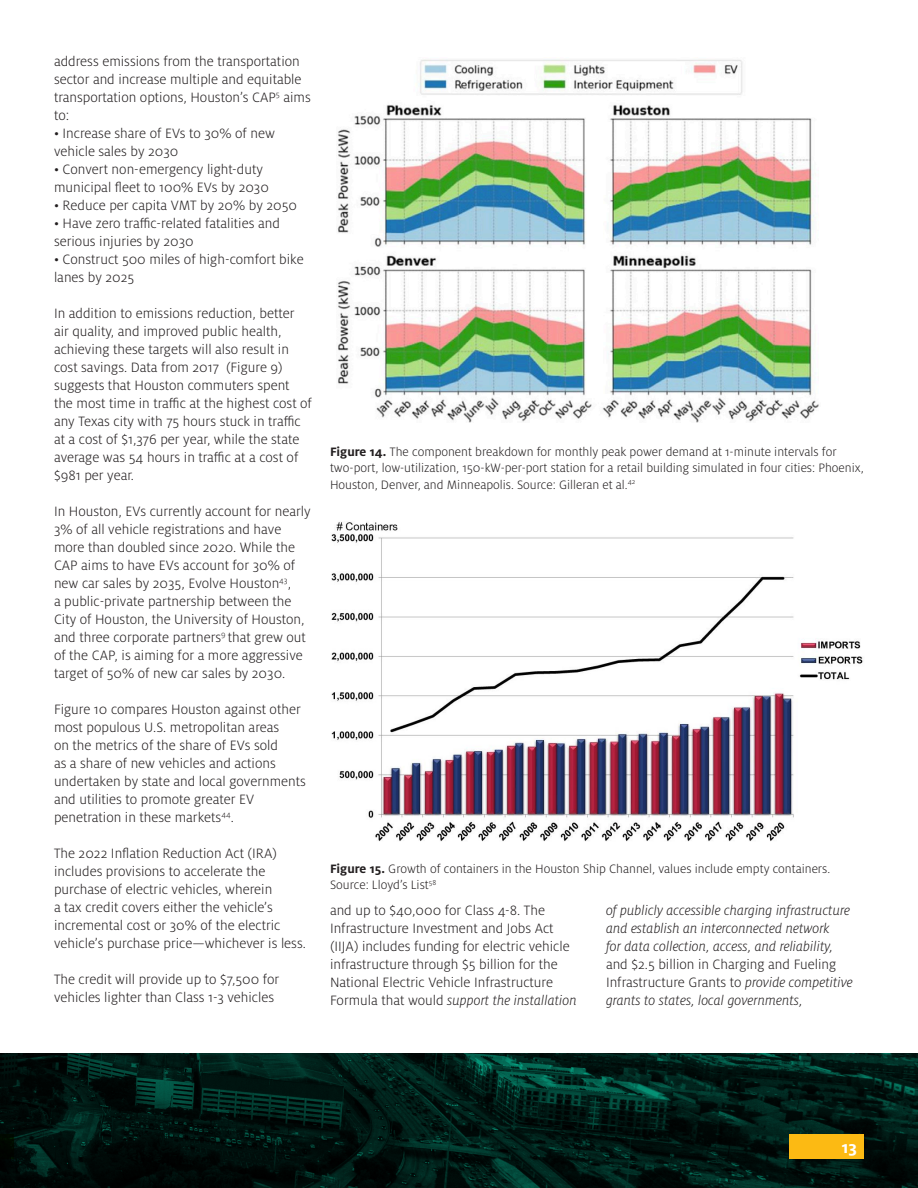
<style>
.page{position:relative;width:918px;height:1188px;background:#fff}
.page>*{position:absolute;margin:0;border:0;box-sizing:border-box;transform-origin:0 0}
.t1{font:700 18px "Milo OT";color:#fff}
.t2{font:300 15px/18px "Milo OT";color:#231f20}
.t3{font:italic 300 15px/18px "Milo OT";color:#231f20}
.t4{font:300 13.5px/16.2px "Milo OT";color:#231f20}
.s1{font-weight:700}
.s2{font-style:italic}
.s3{font-style:normal}
</style>
<div class="page">
<img style="left:0;top:1053px;width:918px;height:135px">
<div style="left:790px;top:1134px;width:74px;height:25px;background:#fcba13"></div>
<img style="left:337px;top:59px;width:482px;height:363px">
<img style="left:331px;top:522px;width:532px;height:320px">
<p class="t2" style="left:54px;top:52px;width:258px">address emissions from the transportation sector and increase multiple and equitable transportation options, Houston’s CAP<sup>5</sup> aims to:</p>
<p class="t2" style="left:54px;top:124px;width:222px">• Increase share of EVs to 30% of new vehicle sales by 2030</p>
<p class="t2" style="left:54px;top:160px;width:217px">• Convert non-emergency light-duty municipal fleet to 100% EVs by 2030</p>
<p class="t2" style="left:54px;top:196px;width:244px">• Reduce per capita VMT by 20% by 2050</p>
<p class="t2" style="left:54px;top:214px;width:227px">• Have zero traffic-related fatalities and serious injuries by 2030</p>
<p class="t2" style="left:54px;top:250px;width:251px">• Construct 500 miles of high-comfort bike lanes by 2025</p>
<p class="t2" style="left:54px;top:304px;width:259px">In addition to emissions reduction, better air quality, and improved public health, achieving these targets will also result in cost savings. Data from 2017 (Figure 9) suggests that Houston commuters spent the most time in traffic at the highest cost of any Texas city with 75 hours stuck in traffic at a cost of $1,376 per year, while the state average was 54 hours in traffic at a cost of $981 per year.</p>
<p class="t2" style="left:54px;top:502px;width:258px">In Houston, EVs currently account for nearly 3% of all vehicle registrations and have more than doubled since 2020. While the CAP aims to have EVs account for 30% of new car sales by 2035, Evolve Houston<sup>43</sup>,<br>a public-private partnership between the City of Houston, the University of Houston, and three corporate partners<sup>9</sup> that grew out of the CAP, is aiming for a more aggressive target of 50% of new car sales by 2030.</p>
<p class="t2" style="left:54px;top:700px;width:253px">Figure 10 compares Houston against other most populous U.S. metropolitan areas<br>on the metrics of the share of EVs sold<br>as a share of new vehicles and actions undertaken by state and local governments and utilities to promote greater EV penetration in these markets<sup>44</sup>.</p>
<p class="t2" style="left:54px;top:844px;width:253px">The 2022 Inflation Reduction Act (IRA) includes provisions to accelerate the purchase of electric vehicles, wherein<br>a tax credit covers either the vehicle’s incremental cost or 30% of the electric vehicle’s purchase price—whichever is less.</p>
<p class="t2" style="left:54px;top:970px;width:227px">The credit will provide up to $7,500 for vehicles lighter than Class 1-3 vehicles</p>
<p class="t4" style="left:330px;top:444px;width:535px"><span class="s1">Figure 14.</span> The component breakdown for monthly peak power demand at 1-minute intervals for two-port, low-utilization, 150-kW-per-port station for a retail building simulated in four cities: Phoenix,<br>Houston, Denver, and Minneapolis. Source: Gilleran et al.<sup>42</sup></p>
<p class="t4" style="left:330px;top:861px;width:502px"><span class="s1">Figure 15.</span> Growth of containers in the Houston Ship Channel, values include empty containers.<br>Source: Lloyd’s List<sup>58</sup></p>
<p class="t2" style="left:330px;top:902px;width:248px">and up to $40,000 for Class 4-8. The Infrastructure Investment and Jobs Act (IIJA) includes funding for electric vehicle infrastructure through $5 billion for the National Electric Vehicle Infrastructure Formula that would <span class="s2">support the installation</span></p>
<p class="t3" style="left:606px;top:902px;width:248px">of publicly accessible charging infrastructure and establish an interconnected network<br>for data collection, access, and reliability, <span class="s3">and $2.5 billion in Charging and Fueling Infrastructure Grants to</span> provide competitive grants to states, local governments,</p>
<p class="t1" style="left:842px;top:1138px;width:17px">13</p>
</div>
